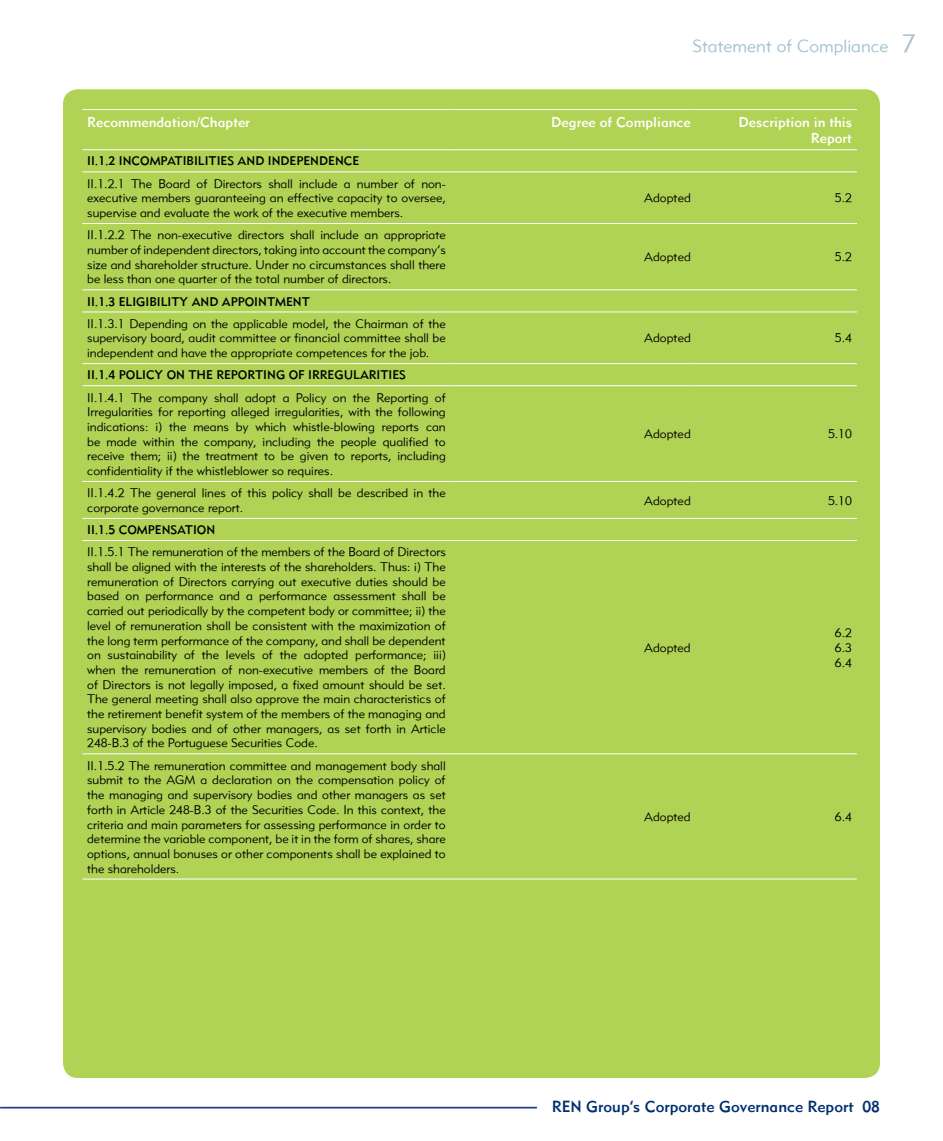
<style>
.page{position:relative;width:943px;height:1141px;background:#fff}
.page>*{position:absolute;margin:0;border:0;box-sizing:border-box;transform-origin:0 0}
.t1{font:17.5px "Metro Lite LT Two";color:#a5c3d2}
.t2{font:15.75px "Metro Medium LT Two";color:#002e6e}
.t3{font:14px/16.8px "Metro Medium LT Two";color:#fff;text-align:right}
.t4{font:12.25px/14.7px "Metro Lite LT Two";color:#000;text-align:justify}
.t5{font:12.25px "Metro Medium LT Two";color:#000}
.s1{font-size:24.5px}
</style>
<div class="page">
<hr style="left:1px;top:1107px;width:535px;height:1px;background:#25408f">
<div style="left:63px;top:89px;width:817px;height:989px;background:#b1d355;border-radius:15px"></div>
<hr style="left:82px;top:149px;width:369px;height:1px;background:#fff">
<hr style="left:451px;top:149px;width:244px;height:1px;background:#fff">
<hr style="left:695px;top:149px;width:162px;height:1px;background:#fff">
<hr style="left:82px;top:109px;width:369px;height:1px;background:#fff">
<hr style="left:451px;top:109px;width:244px;height:1px;background:#fff">
<hr style="left:695px;top:109px;width:162px;height:1px;background:#fff">
<hr style="left:82px;top:171px;width:369px;height:1px;background:#fff">
<hr style="left:451px;top:171px;width:244px;height:1px;background:#fff">
<hr style="left:695px;top:171px;width:162px;height:1px;background:#fff">
<hr style="left:82px;top:223px;width:369px;height:1px;background:#fff">
<hr style="left:451px;top:223px;width:244px;height:1px;background:#fff">
<hr style="left:695px;top:223px;width:162px;height:1px;background:#fff">
<hr style="left:82px;top:289px;width:369px;height:1px;background:#fff">
<hr style="left:451px;top:289px;width:244px;height:1px;background:#fff">
<hr style="left:695px;top:289px;width:162px;height:1px;background:#fff">
<hr style="left:82px;top:312px;width:369px;height:1px;background:#fff">
<hr style="left:451px;top:312px;width:244px;height:1px;background:#fff">
<hr style="left:695px;top:312px;width:162px;height:1px;background:#fff">
<hr style="left:82px;top:363px;width:369px;height:1px;background:#fff">
<hr style="left:451px;top:363px;width:244px;height:1px;background:#fff">
<hr style="left:695px;top:363px;width:162px;height:1px;background:#fff">
<hr style="left:82px;top:385px;width:369px;height:1px;background:#fff">
<hr style="left:451px;top:385px;width:244px;height:1px;background:#fff">
<hr style="left:695px;top:385px;width:162px;height:1px;background:#fff">
<hr style="left:82px;top:481px;width:369px;height:1px;background:#fff">
<hr style="left:451px;top:481px;width:244px;height:1px;background:#fff">
<hr style="left:695px;top:481px;width:162px;height:1px;background:#fff">
<hr style="left:82px;top:518px;width:369px;height:1px;background:#fff">
<hr style="left:451px;top:518px;width:244px;height:1px;background:#fff">
<hr style="left:695px;top:518px;width:162px;height:1px;background:#fff">
<hr style="left:82px;top:540px;width:369px;height:1px;background:#fff">
<hr style="left:451px;top:540px;width:244px;height:1px;background:#fff">
<hr style="left:695px;top:540px;width:162px;height:1px;background:#fff">
<hr style="left:82px;top:753px;width:369px;height:1px;background:#fff">
<hr style="left:451px;top:753px;width:244px;height:1px;background:#fff">
<hr style="left:695px;top:753px;width:162px;height:1px;background:#fff">
<hr style="left:82px;top:879px;width:369px;height:1px;background:#fff">
<hr style="left:451px;top:879px;width:244px;height:1px;background:#fff">
<hr style="left:695px;top:879px;width:162px;height:1px;background:#fff">
<h1 class="t1" style="left:692px;top:35px;width:224px">Statement of Compliance <span class="s1">7</span></h1>
<p class="t3" style="left:87px;top:113px;width:164px">Recommendation/Chapter</p>
<p class="t3" style="left:551px;top:113px;width:141px">Degree of Compliance</p>
<p class="t3" style="left:738px;top:113px;width:115px">Description in this<br>Report</p>
<p class="t5" style="left:87px;top:154px;width:273px">II.1.2 INCOMPATIBILITIES AND INDEPENDENCE</p>
<p class="t4" style="left:87px;top:176px;width:360px">II.1.2.1 The Board of Directors shall include a number of non&shy;executive members guaranteeing an effective capacity to oversee, supervise and evaluate the work of the executive members.</p>
<p class="t4" style="left:644px;top:191px;width:48px">Adopted</p>
<p class="t4" style="left:835px;top:191px;width:19px">5.2</p>
<p class="t4" style="left:87px;top:228px;width:360px">II.1.2.2 The non-executive directors shall include an appropriate number of independent directors, taking into account the company’s size and shareholder structure. Under no circumstances shall there be less than one quarter of the total number of directors.</p>
<p class="t5" style="left:87px;top:294px;width:224px">II.1.3 ELIGIBILITY AND APPOINTMENT</p>
<p class="t4" style="left:87px;top:316px;width:360px">II.1.3.1 Depending on the applicable model, the Chairman of the supervisory board, audit committee or financial committee shall be independent and have the appropriate competences for the job.</p>
<p class="t5" style="left:87px;top:368px;width:320px">II.1.4 POLICY ON THE REPORTING OF IRREGULARITIES</p>
<p class="t4" style="left:87px;top:390px;width:360px">II.1.4.1 The company shall adopt a Policy on the Reporting of Irregularities for reporting alleged irregularities, with the following indications: i) the means by which whistle-blowing reports can be made within the company, including the people qualified to receive them; ii) the treatment to be given to reports, including confidentiality if the whistleblower so requires.</p>
<p class="t4" style="left:644px;top:250px;width:48px">Adopted</p>
<p class="t4" style="left:835px;top:250px;width:19px">5.2</p>
<p class="t4" style="left:644px;top:331px;width:48px">Adopted</p>
<p class="t4" style="left:834px;top:331px;width:19px">5.4</p>
<p class="t4" style="left:644px;top:427px;width:48px">Adopted</p>
<p class="t4" style="left:828px;top:427px;width:25px">5.10</p>
<p class="t4" style="left:87px;top:486px;width:360px">II.1.4.2 The general lines of this policy shall be described in the corporate governance report.</p>
<p class="t4" style="left:644px;top:493px;width:48px">Adopted</p>
<p class="t4" style="left:828px;top:493px;width:25px">5.10</p>
<p class="t5" style="left:87px;top:522px;width:129px">II.1.5 COMPENSATION</p>
<p class="t4" style="left:87px;top:545px;width:360px">II.1.5.1 The remuneration of the members of the Board of Directors shall be aligned with the interests of the shareholders. Thus: i) The remuneration of Directors carrying out executive duties should be based on performance and a performance assessment shall be carried out periodically by the competent body or committee; ii) the level of remuneration shall be consistent with the maximization of the long term performance of the company, and shall be dependent on sustainability of the levels of the adopted performance; iii) when the remuneration of non-executive members of the Board of Directors is not legally imposed, a fixed amount should be set.<br>The general meeting shall also approve the main characteristics of the retirement benefit system of the members of the managing and supervisory bodies and of other managers, as set forth in Article 248-B.3 of the Portuguese Securities Code.</p>
<p class="t4" style="left:834px;top:625px;width:19px">6.2<br>6.3<br>6.4</p>
<p class="t4" style="left:644px;top:640px;width:48px">Adopted</p>
<p class="t4" style="left:87px;top:758px;width:360px">II.1.5.2 The remuneration committee and management body shall submit to the AGM a declaration on the compensation policy of the managing and supervisory bodies and other managers as set forth in Article 248-B.3 of the Securities Code. In this context, the criteria and main parameters for assessing performance in order to determine the variable component, be it in the form of shares, share options, annual bonuses or other components shall be explained to the shareholders.</p>
<p class="t4" style="left:644px;top:809px;width:48px">Adopted</p>
<p class="t4" style="left:834px;top:809px;width:19px">6.4</p>
<p class="t2" style="left:552px;top:1097px;width:329px">REN Group’s Corporate Governance Report 08</p>
</div>
